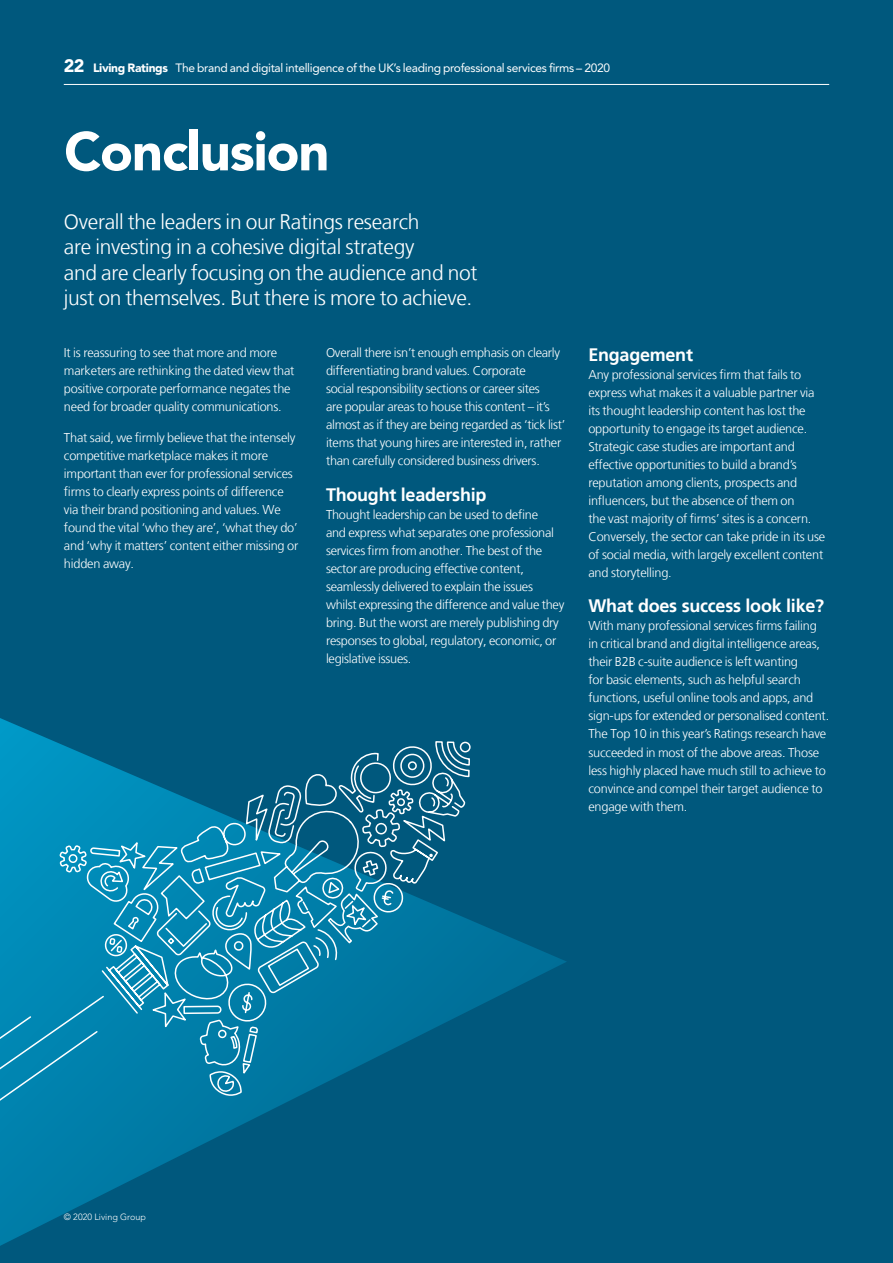
<style>
.page{position:relative;width:893px;height:1263px;background:#00587d}
.page>*{position:absolute;margin:0;border:0;box-sizing:border-box;transform-origin:0 0}
.t1{font:900 54px "Avenir";letter-spacing:-.02em;color:#fff}
.t2{font:300 21px/25.5px "Frutiger LT";letter-spacing:-.015em;color:#fff}
.t3{font:700 18px "Frutiger LT";letter-spacing:-.015em;color:#fff}
.t4{font:300 12.75px/18px "Frutiger LT";letter-spacing:-.015em;color:#fff}
.t5{font:12px "Avenir";letter-spacing:-.025em;color:#fff}
.t6{font:300 9px "Avenir";color:#fff}
.s1{font-weight:900;font-size:18px}
.s2{font-weight:900}
</style>
<div class="page">
<svg style="left:0;top:718px;width:567px;height:528px"></svg>
<svg style="left:0;top:740px;width:471px;height:384px"></svg>
<hr style="left:64px;top:84px;width:765px;height:1px;background:#fff">
<p class="t5" style="left:64px;top:61px;width:548px"><span class="s1">22</span> <span class="s2">Living Ratings</span> The brand and digital intelligence of the UK’s leading professional services firms – 2020</p>
<h1 class="t1" style="left:64px;top:119px;width:267px">Conclusion</h1>
<h2 class="t2" style="left:64px;top:209px;width:415px">Overall the leaders in our Ratings research<br>are investing in a cohesive digital strategy<br>and are clearly focusing on the audience and not just on themselves. But there is more to achieve.</h2>
<p class="t4" style="left:64px;top:344px;width:232px">It is reassuring to see that more and more marketers are rethinking the dated view that positive corporate performance negates the need for broader quality communications.</p>
<p class="t4" style="left:64px;top:429px;width:236px">That said, we firmly believe that the intensely competitive marketplace makes it more important than ever for professional services firms to clearly express points of difference via their brand positioning and values. We found the vital ‘who they are’, ‘what they do’ and ‘why it matters’ content either missing or hidden away.</p>
<p class="t4" style="left:326px;top:344px;width:241px">Overall there isn’t enough emphasis on clearly differentiating brand values. Corporate<br>social responsibility sections or career sites<br>are popular areas to house this content – it’s almost as if they are being regarded as ‘tick list’ items that young hires are interested in, rather than carefully considered business drivers.</p>
<h3 class="t3" style="left:326px;top:484px;width:162px">Thought leadership</h3>
<p class="t4" style="left:326px;top:505px;width:240px">Thought leadership can be used to define<br>and express what separates one professional services firm from another. The best of the sector are producing effective content, seamlessly delivered to explain the issues whilst expressing the difference and value they bring. But the worst are merely publishing dry responses to global, regulatory, economic, or legislative issues.</p>
<h3 class="t3" style="left:588px;top:344px;width:106px">Engagement</h3>
<p class="t4" style="left:588px;top:366px;width:238px">Any professional services firm that fails to express what makes it a valuable partner via its thought leadership content has lost the opportunity to engage its target audience.<br>Strategic case studies are important and effective opportunities to build a brand’s reputation among clients, prospects and influencers, but the absence of them on<br>the vast majority of firms’ sites is a concern.<br>Conversely, the sector can take pride in its use of social media, with largely excellent content and storytelling.</p>
<h3 class="t3" style="left:588px;top:596px;width:237px">What does success look like?</h3>
<p class="t4" style="left:588px;top:617px;width:242px">With many professional services firms failing in critical brand and digital intelligence areas, their B2B c-suite audience is left wanting<br>for basic elements, such as helpful search functions, useful online tools and apps, and sign-ups for extended or personalised content.<br>The Top 10 in this year’s Ratings research have succeeded in most of the above areas. Those less highly placed have much still to achieve to convince and compel their target audience to engage with them.</p>
<p class="t6" style="left:64px;top:1211px;width:84px">© 2020 Living Group</p>
</div>
